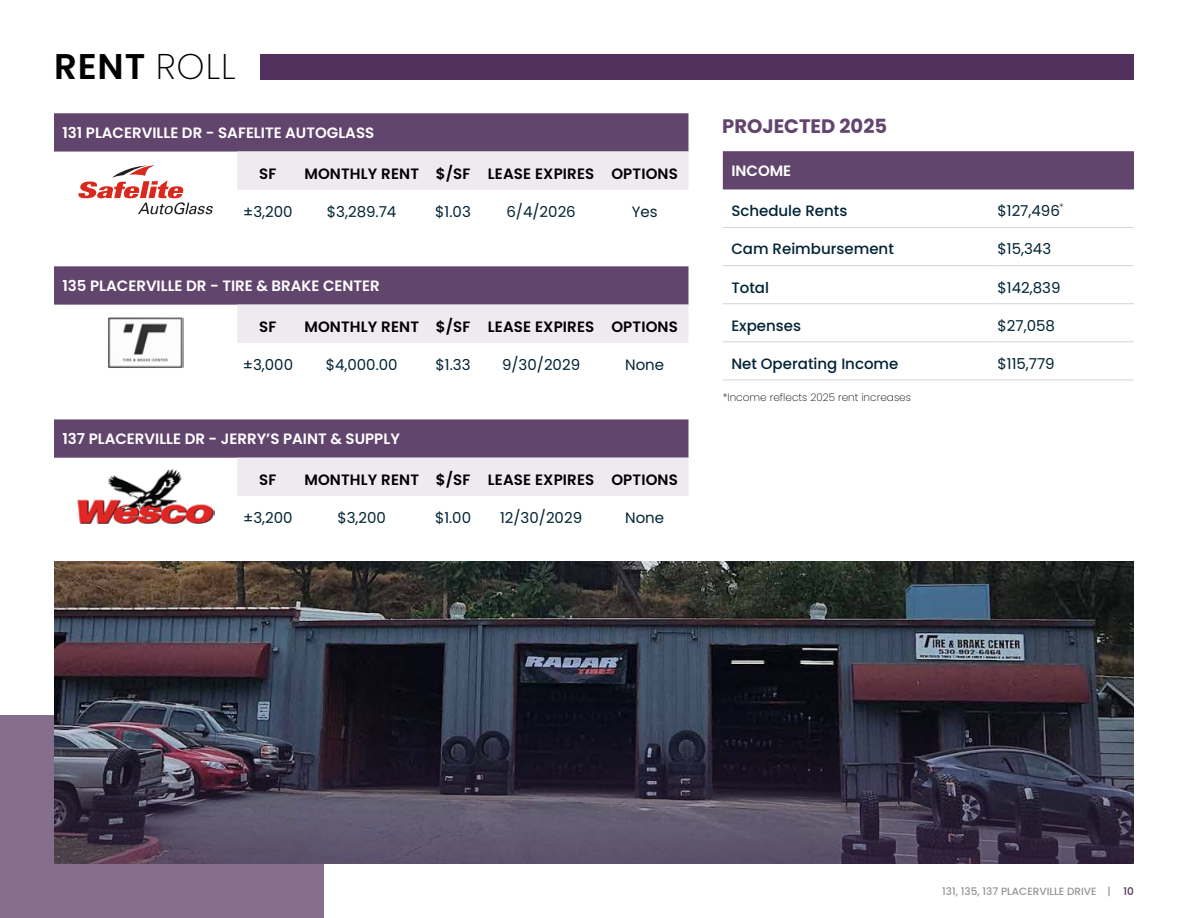
<style>
.page{position:relative;width:1188px;height:918px;background:#fff}
.page>*{position:absolute;margin:0;border:0;box-sizing:border-box;transform-origin:0 0}
.t1{font:600 35.7px "Poppins";color:#000}
.t2{font:700 19.5px "Poppins";color:#62456d}
.t3{font:15px "Poppins";color:#002334}
.t4{font:600 15px "Poppins";color:#fff}
.t5{font:600 15px "Poppins";letter-spacing:.01em;color:#000}
.t6{font:500 15px "Poppins";color:#002334}
.t7{font:200 10.5px "Poppins";color:#000}
.t8{font:500 10.5px "Poppins";color:#939598}
.s1{font-weight:200}
.s2{color:#52305d}
</style>
<div class="page">
<div style="left:0;top:716px;width:324px;height:202px;background:#856e8d"></div>
<svg style="left:54px;top:113px;width:634px;height:345px;fill:#62456d"></svg>
<svg style="left:237px;top:152px;width:451px;height:344px"></svg>
<svg style="left:78px;top:165px;width:135px;height:49px"></svg>
<img style="left:108px;top:317px;width:75px;height:52px">
<img style="left:77px;top:469px;width:137px;height:55px">
<div style="left:723px;top:151px;width:411px;height:38px;background:#62456d"></div>
<hr style="left:723px;top:227px;width:275px;height:1px;background:#d1d3d4">
<hr style="left:998px;top:227px;width:136px;height:1px;background:#d1d3d4">
<hr style="left:723px;top:265px;width:275px;height:1px;background:#d1d3d4">
<hr style="left:998px;top:265px;width:136px;height:1px;background:#d1d3d4">
<hr style="left:723px;top:303px;width:275px;height:1px;background:#d1d3d4">
<hr style="left:998px;top:303px;width:136px;height:1px;background:#d1d3d4">
<hr style="left:723px;top:342px;width:275px;height:1px;background:#d1d3d4">
<hr style="left:998px;top:342px;width:136px;height:1px;background:#d1d3d4">
<hr style="left:723px;top:380px;width:275px;height:1px;background:#d1d3d4">
<hr style="left:998px;top:380px;width:136px;height:1px;background:#d1d3d4">
<img style="left:54px;top:561px;width:1080px;height:114px">
<div style="left:260px;top:54px;width:874px;height:25px;background:#51305d"></div>
<svg style="left:54px;top:675px;width:1080px;height:189px;background:#3a3646"></svg>
<h1 class="t1" style="left:54px;top:46px;width:183px">RENT <span class="s1">ROLL</span></h1>
<p class="t4" style="left:63px;top:124px;width:313px">131 PLACERVILLE DR - SAFELITE AUTOGLASS</p>
<p class="t5" style="left:259px;top:165px;width:19px">SF</p>
<p class="t5" style="left:304px;top:165px;width:375px">MONTHLY RENT $/SF LEASE EXPIRES OPTIONS</p>
<p class="t3" style="left:243px;top:203px;width:51px">±3,200</p>
<p class="t3" style="left:327px;top:203px;width:71px">$3,289.74</p>
<p class="t3" style="left:435px;top:203px;width:37px">$1.03</p>
<p class="t3" style="left:506px;top:203px;width:71px">6/4/2026</p>
<p class="t3" style="left:632px;top:203px;width:27px">Yes</p>
<p class="t4" style="left:62px;top:277px;width:319px">135 PLACERVILLE DR - TIRE &amp; BRAKE CENTER</p>
<p class="t5" style="left:259px;top:318px;width:19px">SF</p>
<p class="t5" style="left:304px;top:318px;width:375px">MONTHLY RENT $/SF LEASE EXPIRES OPTIONS</p>
<p class="t3" style="left:243px;top:356px;width:52px">±3,000</p>
<p class="t3" style="left:326px;top:356px;width:73px">$4,000.00</p>
<p class="t3" style="left:436px;top:356px;width:36px">$1.33</p>
<p class="t3" style="left:502px;top:356px;width:80px">9/30/2029</p>
<p class="t3" style="left:625px;top:356px;width:41px">None</p>
<p class="t4" style="left:62px;top:430px;width:339px">137 PLACERVILLE DR - JERRY’S PAINT &amp; SUPPLY</p>
<p class="t5" style="left:259px;top:471px;width:19px">SF</p>
<p class="t5" style="left:304px;top:471px;width:375px">MONTHLY RENT $/SF LEASE EXPIRES OPTIONS</p>
<p class="t3" style="left:243px;top:509px;width:51px">±3,200</p>
<p class="t3" style="left:337px;top:509px;width:50px">$3,200</p>
<p class="t3" style="left:435px;top:509px;width:38px">$1.00</p>
<p class="t3" style="left:500px;top:509px;width:84px">12/30/2029</p>
<p class="t3" style="left:625px;top:509px;width:41px">None</p>
<h2 class="t2" style="left:722px;top:115px;width:166px">PROJECTED 2025</h2>
<p class="t4" style="left:731px;top:162px;width:61px">INCOME</p>
<p class="t6" style="left:731px;top:202px;width:118px">Schedule Rents</p>
<p class="t3" style="left:998px;top:202px;width:64px">$127,496</p>
<p class="t6" style="left:731px;top:241px;width:164px">Cam Reimbursement</p>
<p class="t3" style="left:998px;top:241px;width:55px">$15,343</p>
<p class="t6" style="left:731px;top:279px;width:39px">Total</p>
<p class="t3" style="left:998px;top:279px;width:64px">$142,839</p>
<p class="t6" style="left:731px;top:317px;width:71px">Expenses</p>
<p class="t3" style="left:998px;top:317px;width:59px">$27,058</p>
<p class="t6" style="left:731px;top:355px;width:169px">Net Operating Income</p>
<p class="t3" style="left:998px;top:355px;width:59px">$115,779</p>
<p class="t7" style="left:723px;top:391px;width:190px">*Income reflects 2025 rent increases</p>
<p class="t7" style="left:1059px;top:202px;width:6px">*</p>
<p class="t8" style="left:942px;top:885px;width:193px">131, 135, 137 PLACERVILLE DRIVE | <span class="s2">10</span></p>
</div>
